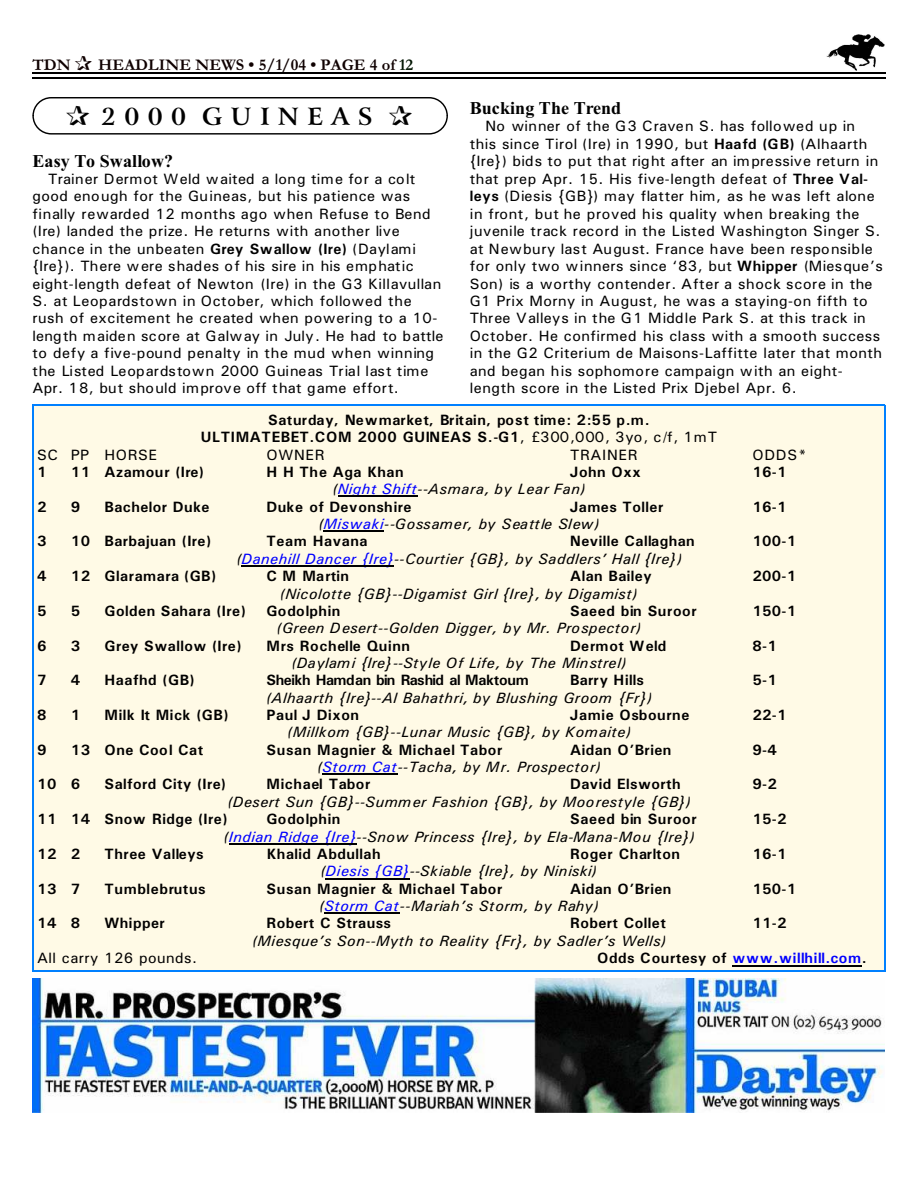
<style>
.page{position:relative;width:918px;height:1188px;background:#fff}
.page>*{position:absolute;margin:0;border:0;box-sizing:border-box;transform-origin:0 0}
.t1{font:700 24px "Arrus BT";letter-spacing:.345em;color:#000}
.t2{font:700 18px "Times New Roman";letter-spacing:.005em;color:#000}
.t3{font:700 16.5px "Garamond";letter-spacing:.005em;color:#0f0000}
.t4{font:15px/17.4px "Univers";letter-spacing:.03em;color:#000}
.t5{font:700 15px/17.4px "Univers";letter-spacing:.03em;color:#000;text-align:center}
.t6{font:italic 15px "Univers";letter-spacing:.03em;color:#000}
.t7{font:italic 15px "Univers";letter-spacing:.01em;color:#000}
.t8{font:700 15px "Univers";letter-spacing:.01em;color:#000}
.t9{font:700 15px "Univers";letter-spacing:.03em;color:#00f}
.t10{font:700 15px "Univers";letter-spacing:-.03em;color:#000}
.s1{color:#001400}
.s2{font-weight:700}
.s3{font-weight:400}
.s4{color:#00f}
.s5{color:#000}
</style>
<div class="page">
<img style="left:826px;top:34px;width:59px;height:36px">
<hr style="left:32px;top:72px;width:853px;height:1px;background:#000">
<hr style="left:32px;top:77px;width:853px;height:2px;background:#000">
<img style="left:32px;top:979px;width:852px;height:133px">
<div style="left:32px;top:405px;width:853px;height:567px;background:#fffae6"></div>
<hr style="left:338px;top:496px;width:80px;height:1px;background:#000">
<hr style="left:324px;top:531px;width:60px;height:1px;background:#000">
<hr style="left:242px;top:565px;width:152px;height:1px;background:#000">
<hr style="left:322px;top:774px;width:76px;height:1px;background:#000">
<hr style="left:229px;top:843px;width:128px;height:1px;background:#000">
<hr style="left:326px;top:878px;width:84px;height:1px;background:#000">
<hr style="left:324px;top:913px;width:76px;height:1px;background:#000">
<hr style="left:733px;top:965px;width:129px;height:1px;background:#000">
<hr style="left:32px;top:405px;width:2px;height:567px;background:#0080ff">
<hr style="left:884px;top:405px;width:1px;height:567px;background:#0080ff">
<hr style="left:32px;top:405px;width:853px;height:1px;background:#0080ff">
<hr style="left:32px;top:971px;width:853px;height:1px;background:#0080ff">
<div style="left:32px;top:97px;width:416px;height:38px;border:1px solid #000;border-radius:18px"></div>
<p class="t3" style="left:32px;top:59px;width:40px">TDN</p>
<p class="t3" style="left:98px;top:59px;width:317px">HEADLINE NEWS • 5/1/04 • PAGE 4 of <span class="s1">12</span></p>
<h1 class="t1" style="left:101px;top:106px;width:273px">2000 GUINEAS</h1>
<p class="t2" style="left:32px;top:154px;width:142px">Easy To Swallow?</p>
<p class="t4" style="left:32px;top:171px;width:413px;text-indent:16px">Trainer Dermot Weld waited a long time for a colt good enough for the Guineas, but his patience was finally rewarded 12 months ago when Refuse to Bend (Ire) landed the prize. He returns with another live chance in the unbeaten <span class="s2">Grey Swallow (Ire)</span> (Daylami {Ire}). There were shades of his sire in his emphatic eight-length defeat of Newton (Ire) in the G3 Killavullan S. at Leopardstown in October, which followed the rush of excitement he created when powering to a 10- length maiden score at Galway in July. He had to battle to defy a five-pound penalty in the mud when winning the Listed Leopardstown 2000 Guineas Trial last time Apr. 18, but should improve off that game effort.</p>
<p class="t2" style="left:470px;top:102px;width:153px">Bucking The Trend</p>
<p class="t4" style="left:470px;top:119px;width:415px;text-indent:16px">No winner of the G3 Craven S. has followed up in this since Tirol (Ire) in 1990, but <span class="s2">Haafd (GB)</span> (Alhaarth {Ire}) bids to put that right after an impressive return in that prep Apr. 15. His five-length defeat of <span class="s2">Three Val&shy;leys</span> (Diesis {GB}) may flatter him, as he was left alone in front, but he proved his quality when breaking the juvenile track record in the Listed Washington Singer S. at Newbury last August. France have been responsible for only two winners since ‘83, but <span class="s2">Whipper</span> (Miesque’s Son) is a worthy contender. After a shock score in the G1 Prix Morny in August, he was a staying-on fifth to Three Valleys in the G1 Middle Park S. at this track in October. He confirmed his class with a smooth success in the G2 Criterium de Maisons-Laffitte later that month and began his sophomore campaign with an eight&shy;length score in the Listed Prix Djebel Apr. 6.</p>
<p class="t5" style="left:201px;top:412px;width:518px">Saturday, Newmarket, Britain, post time: 2:55 p.m.<br>ULTIMATEBET.COM 2000 GUINEAS S.-G1<span class="s3">, £300,000, 3yo, c/f, 1mT</span></p>
<p class="t4" style="left:37px;top:447px;width:122px">SC PP HORSE</p>
<p class="t4" style="left:267px;top:447px;width:59px">OWNER</p>
<p class="t4" style="left:570px;top:447px;width:69px">TRAINER</p>
<p class="t4" style="left:753px;top:447px;width:56px">ODDS*</p>
<p class="t5" style="left:37px;top:464px;width:11px">1</p>
<p class="t5" style="left:71px;top:464px;width:135px">11 Azamour (Ire)</p>
<p class="t5" style="left:267px;top:464px;width:139px">H H The Aga Khan</p>
<p class="t5" style="left:570px;top:464px;width:72px">John Oxx</p>
<p class="t5" style="left:753px;top:464px;width:35px">16-1</p>
<p class="t6" style="left:332px;top:484px;width:255px">(<span class="s4">Night Shift</span>--Asmara, by Lear Fan)</p>
<p class="t5" style="left:37px;top:499px;width:11px">2</p>
<p class="t5" style="left:71px;top:499px;width:11px">9</p>
<p class="t5" style="left:105px;top:499px;width:107px">Bachelor Duke</p>
<p class="t5" style="left:267px;top:499px;width:146px">Duke of Devonshire</p>
<p class="t5" style="left:570px;top:499px;width:95px">James Toller</p>
<p class="t5" style="left:753px;top:499px;width:35px">16-1</p>
<p class="t6" style="left:318px;top:519px;width:282px">(<span class="s4">Miswaki</span>--Gossamer, by Seattle Slew)</p>
<p class="t5" style="left:37px;top:534px;width:11px">3</p>
<p class="t5" style="left:71px;top:534px;width:142px">10 Barbajuan (Ire)</p>
<p class="t5" style="left:267px;top:534px;width:103px">Team Havana</p>
<p class="t5" style="left:570px;top:534px;width:126px">Neville Callaghan</p>
<p class="t5" style="left:753px;top:534px;width:45px">100-1</p>
<p class="t6" style="left:236px;top:553px;width:447px">(<span class="s4">Danehill Dancer {Ire}</span>--Courtier {GB}, by Saddlers’ Hall {Ire})</p>
<p class="t5" style="left:37px;top:569px;width:11px">4</p>
<p class="t5" style="left:71px;top:569px;width:147px">12 Glaramara (GB)</p>
<p class="t5" style="left:267px;top:569px;width:84px">C M Martin</p>
<p class="t5" style="left:570px;top:569px;width:83px">Alan Bailey</p>
<p class="t5" style="left:753px;top:569px;width:45px">200-1</p>
<p class="t6" style="left:280px;top:588px;width:359px">(Nicolotte {GB}--Digamist Girl {Ire}, by Digamist)</p>
<p class="t5" style="left:37px;top:603px;width:11px">5</p>
<p class="t5" style="left:71px;top:603px;width:11px">5</p>
<p class="t5" style="left:105px;top:603px;width:143px">Golden Sahara (Ire)</p>
<p class="t8" style="left:267px;top:605px;width:75px">Godolphin</p>
<p class="t5" style="left:570px;top:603px;width:128px">Saeed bin Suroor</p>
<p class="t5" style="left:753px;top:603px;width:45px">150-1</p>
<p class="t6" style="left:277px;top:623px;width:366px">(Green Desert--Golden Digger, by Mr. Prospector)</p>
<p class="t5" style="left:37px;top:638px;width:11px">6</p>
<p class="t5" style="left:71px;top:638px;width:11px">3</p>
<p class="t5" style="left:105px;top:638px;width:138px">Grey Swallow (Ire)</p>
<p class="t5" style="left:267px;top:638px;width:145px">Mrs Rochelle Quinn</p>
<p class="t8" style="left:570px;top:640px;width:98px">Dermot Weld</p>
<p class="t5" style="left:753px;top:638px;width:26px">8-1</p>
<p class="t7" style="left:292px;top:658px;width:336px">(Daylami {Ire}--Style Of Life, by The Minstrel)</p>
<p class="t5" style="left:37px;top:673px;width:11px">7</p>
<p class="t5" style="left:71px;top:673px;width:11px">4</p>
<p class="t5" style="left:105px;top:673px;width:92px">Haafhd (GB)</p>
<p class="t10" style="left:267px;top:675px;width:264px">Sheikh Hamdan bin Rashid al Maktoum</p>
<p class="t8" style="left:570px;top:675px;width:75px">Barry Hills</p>
<p class="t5" style="left:753px;top:673px;width:26px">5-1</p>
<p class="t6" style="left:266px;top:692px;width:388px">(Alhaarth {Ire}--Al Bahathri, by Blushing Groom {Fr})</p>
<p class="t5" style="left:37px;top:707px;width:11px">8</p>
<p class="t5" style="left:71px;top:707px;width:11px">1</p>
<p class="t5" style="left:105px;top:707px;width:125px">Milk It Mick (GB)</p>
<p class="t5" style="left:267px;top:707px;width:94px">Paul J Dixon</p>
<p class="t5" style="left:570px;top:707px;width:121px">Jamie Osbourne</p>
<p class="t5" style="left:753px;top:707px;width:35px">22-1</p>
<p class="t6" style="left:287px;top:727px;width:345px">(Millkom {GB}--Lunar Music {GB}, by Komaite)</p>
<p class="t5" style="left:37px;top:742px;width:11px">9</p>
<p class="t5" style="left:71px;top:742px;width:134px">13 One Cool Cat</p>
<p class="t5" style="left:267px;top:742px;width:237px">Susan Magnier &amp; Michael Tabor</p>
<p class="t5" style="left:570px;top:742px;width:103px">Aidan O’Brien</p>
<p class="t5" style="left:753px;top:742px;width:26px">9-4</p>
<p class="t6" style="left:317px;top:762px;width:285px">(<span class="s4">Storm Cat</span>--Tacha, by Mr. Prospector)</p>
<p class="t5" style="left:37px;top:777px;width:45px">10 6</p>
<p class="t5" style="left:105px;top:777px;width:123px">Salford City (Ire)</p>
<p class="t5" style="left:267px;top:777px;width:105px">Michael Tabor</p>
<p class="t5" style="left:570px;top:777px;width:112px">David Elsworth</p>
<p class="t5" style="left:753px;top:777px;width:26px">9-2</p>
<p class="t6" style="left:227px;top:797px;width:465px">(Desert Sun {GB}--Summer Fashion {GB}, by Moorestyle {GB})</p>
<p class="t5" style="left:37px;top:812px;width:192px">11 14 Snow Ridge (Ire)</p>
<p class="t8" style="left:267px;top:814px;width:75px">Godolphin</p>
<p class="t5" style="left:570px;top:812px;width:128px">Saeed bin Suroor</p>
<p class="t5" style="left:753px;top:812px;width:35px">15-2</p>
<p class="t6" style="left:224px;top:831px;width:473px">(<span class="s4">Indian Ridge {Ire}</span>--Snow Princess {Ire}, by Ela-Mana-Mou {Ire})</p>
<p class="t5" style="left:37px;top:846px;width:45px">12 2</p>
<p class="t5" style="left:105px;top:846px;width:101px">Three Valleys</p>
<p class="t5" style="left:267px;top:846px;width:116px">Khalid Abdullah</p>
<p class="t5" style="left:570px;top:846px;width:111px">Roger Charlton</p>
<p class="t5" style="left:753px;top:846px;width:35px">16-1</p>
<p class="t7" style="left:320px;top:866px;width:278px">(<span class="s4">Diesis {GB}</span>--Skiable {Ire}, by Niniski)</p>
<p class="t5" style="left:37px;top:881px;width:45px">13 7</p>
<p class="t5" style="left:105px;top:881px;width:103px">Tumblebrutus</p>
<p class="t5" style="left:267px;top:881px;width:237px">Susan Magnier &amp; Michael Tabor</p>
<p class="t5" style="left:570px;top:881px;width:103px">Aidan O’Brien</p>
<p class="t5" style="left:753px;top:881px;width:45px">150-1</p>
<p class="t6" style="left:319px;top:901px;width:281px">(<span class="s4">Storm Cat</span>--Mariah’s Storm, by Rahy)</p>
<p class="t5" style="left:37px;top:916px;width:45px">14 8</p>
<p class="t5" style="left:105px;top:916px;width:62px">Whipper</p>
<p class="t5" style="left:267px;top:916px;width:126px">Robert C Strauss</p>
<p class="t5" style="left:570px;top:916px;width:97px">Robert Collet</p>
<p class="t5" style="left:753px;top:916px;width:35px">11-2</p>
<p class="t6" style="left:252px;top:936px;width:416px">(Miesque’s Son--Myth to Reality {Fr}, by Sadler’s Wells)</p>
<p class="t4" style="left:37px;top:951px;width:162px">All carry 126 pounds.</p>
<p class="t9" style="left:597px;top:953px;width:271px"><span class="s5">Odds Courtesy of</span> www.willhill.com<span class="s5">.</span></p>
</div>
